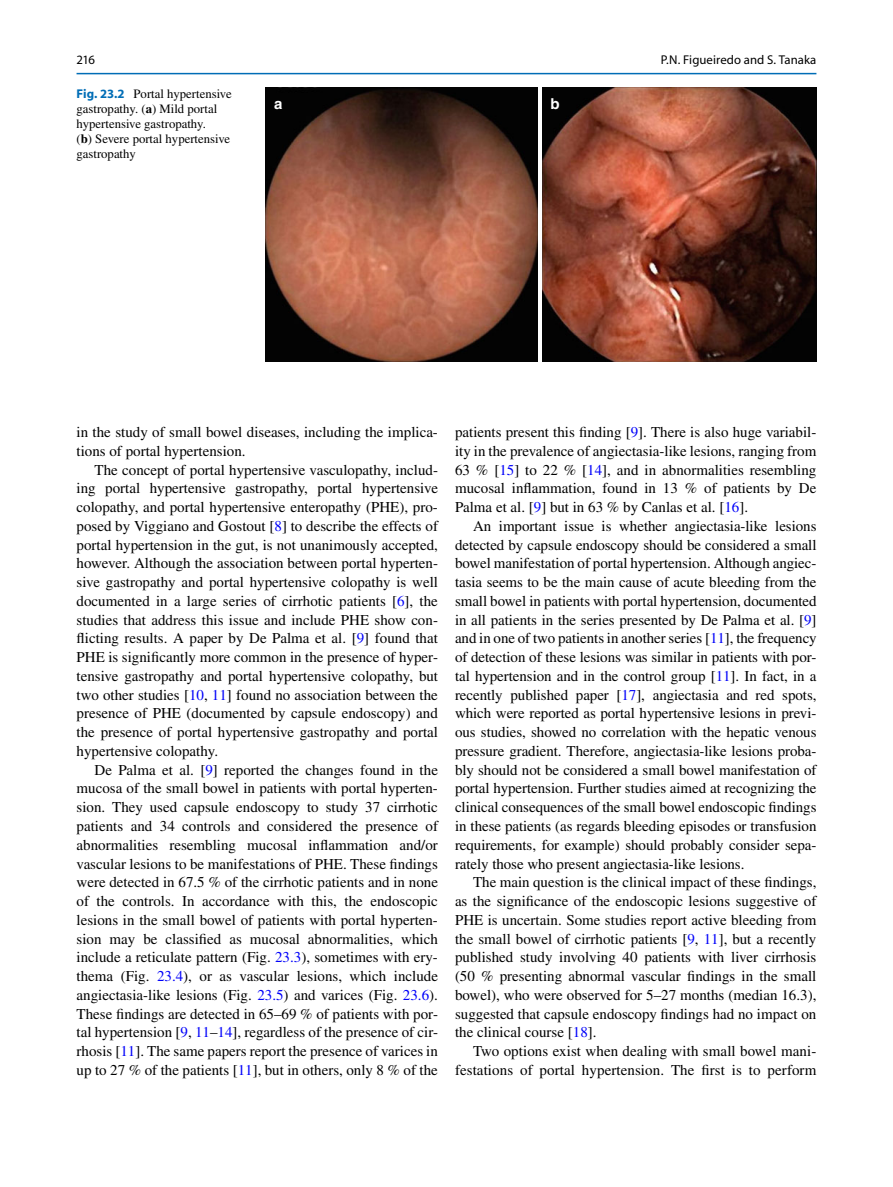
<style>
.page{position:relative;width:893px;height:1187px;background:#fff}
.page>*{position:absolute;margin:0;border:0;box-sizing:border-box;transform-origin:0 0}
.t1{font:15px/18.8px "Ccbckn Kdlnwt Times";color:#000;text-align:justify}
.t2{font:700 15px "Symndj Yttvjb Helvetica";color:#fff}
.t3{font:12.75px/15px "Ccbckn Kdlnwt Times";color:#000}
.t4{font:12.75px "Dywlfh Qwbtrl Myriad";letter-spacing:.005em;color:#000}
.s1{font-family:"Chrjpx Qmwxvc Myriad";font-weight:700;color:#006db6}
.s2{font-family:"Mjxwrh Cckmcb Times";font-weight:700}
.s3{color:#0000fa}
</style>
<div class="page">
<img style="left:266px;top:88px;width:272px;height:273px">
<img style="left:542px;top:88px;width:274px;height:273px">
<hr style="left:77px;top:73px;width:739px;height:1px;background:#006db6">
<p class="t4" style="left:77px;top:55px;width:20px">216</p>
<p class="t3" style="left:77px;top:87px;width:157px"><span class="s1">Fig. 23.2</span> Portal hypertensive gastropathy. ( <span class="s2">a</span> ) Mild portal hypertensive gastropathy.<br>( <span class="s2">b</span> ) Severe portal hypertensive gastropathy</p>
<p class="t2" style="left:274px;top:94px;width:10px">a</p>
<p class="t2" style="left:551px;top:94px;width:11px">b</p>
<p class="t4" style="left:661px;top:55px;width:157px">P.N. Figueiredo and S. Tanaka</p>
<p class="t1" style="left:77px;top:424px;width:363px">in the study of small bowel diseases, including the implica&shy;tions of portal hypertension.</p>
<p class="t1" style="left:77px;top:461px;width:363px;text-indent:18px">The concept of portal hypertensive vasculopathy, includ&shy;ing portal hypertensive gastropathy, portal hypertensive colopathy, and portal hypertensive enteropathy (PHE), pro&shy;posed by Viggiano and Gostout [ <span class="s3">8</span> ] to describe the effects of portal hypertension in the gut, is not unanimously accepted, however. Although the association between portal hyperten&shy;sive gastropathy and portal hypertensive colopathy is well documented in a large series of cirrhotic patients [ <span class="s3">6</span> ], the studies that address this issue and include PHE show con&shy;flicting results. A paper by De Palma et al. [ <span class="s3">9</span> ] found that PHE is significantly more common in the presence of hyper&shy;tensive gastropathy and portal hypertensive colopathy, but two other studies [ <span class="s3">10</span> , <span class="s3">11</span> ] found no association between the presence of PHE (documented by capsule endoscopy) and the presence of portal hypertensive gastropathy and portal hypertensive colopathy.</p>
<p class="t1" style="left:77px;top:761px;width:363px;text-indent:18px">De Palma et al. [ <span class="s3">9</span> ] reported the changes found in the mucosa of the small bowel in patients with portal hyperten&shy;sion. They used capsule endoscopy to study 37 cirrhotic patients and 34 controls and considered the presence of abnormalities resembling mucosal inflammation and/or vascular lesions to be manifestations of PHE. These findings were detected in 67.5 % of the cirrhotic patients and in none of the controls. In accordance with this, the endoscopic lesions in the small bowel of patients with portal hyperten&shy;sion may be classified as mucosal abnormalities, which include a reticulate pattern (Fig. <span class="s3">23.3</span> ), sometimes with ery&shy;thema (Fig. <span class="s3">23.4</span> ), or as vascular lesions, which include angiectasia- like lesions (Fig. <span class="s3">23.5</span> ) and varices (Fig. <span class="s3">23.6</span> ).<br>These findings are detected in 65–69 % of patients with por&shy;tal hypertension [ <span class="s3">9</span> , <span class="s3">11</span> – <span class="s3">14</span> ], regardless of the presence of cir&shy;rhosis [ <span class="s3">11</span> ]. The same papers report the presence of varices in up to 27 % of the patients [ <span class="s3">11</span> ], but in others, only 8 % of the</p>
<p class="t1" style="left:455px;top:424px;width:363px">patients present this finding [ <span class="s3">9</span> ]. There is also huge variabil&shy;ity in the prevalence of angiectasia-like lesions, ranging from 63 % [ <span class="s3">15</span> ] to 22 % [ <span class="s3">14</span> ], and in abnormalities resembling mucosal inflammation, found in 13 % of patients by De Palma et al. [ <span class="s3">9</span> ] but in 63 % by Canlas et al. [ <span class="s3">16</span> ].</p>
<p class="t1" style="left:455px;top:518px;width:363px;text-indent:18px">An important issue is whether angiectasia-like lesions detected by capsule endoscopy should be considered a small bowel manifestation of portal hypertension. Although angiec&shy;tasia seems to be the main cause of acute bleeding from the small bowel in patients with portal hypertension, documented in all patients in the series presented by De Palma et al. [ <span class="s3">9</span> ] and in one of two patients in another series [ <span class="s3">11</span> ], the frequency of detection of these lesions was similar in patients with por&shy;tal hypertension and in the control group [ <span class="s3">11</span> ]. In fact, in a recently published paper [ <span class="s3">17</span> ], angiectasia and red spots, which were reported as portal hypertensive lesions in previ&shy;ous studies, showed no correlation with the hepatic venous pressure gradient. Therefore, angiectasia-like lesions proba&shy;bly should not be considered a small bowel manifestation of portal hypertension. Further studies aimed at recognizing the clinical consequences of the small bowel endoscopic findings in these patients (as regards bleeding episodes or transfusion requirements, for example) should probably consider sepa&shy;rately those who present angiectasia- like lesions.</p>
<p class="t1" style="left:455px;top:874px;width:363px;text-indent:18px">The main question is the clinical impact of these findings, as the significance of the endoscopic lesions suggestive of PHE is uncertain. Some studies report active bleeding from the small bowel of cirrhotic patients [ <span class="s3">9</span> , <span class="s3">11</span> ], but a recently published study involving 40 patients with liver cirrhosis (50 % presenting abnormal vascular findings in the small bowel), who were observed for 5–27 months (median 16.3), suggested that capsule endoscopy findings had no impact on the clinical course [ <span class="s3">18</span> ].</p>
<p class="t1" style="left:455px;top:1043px;width:363px;text-align:right">Two options exist when dealing with small bowel mani&shy;festations of portal hypertension. The first is to perform</p>
</div>
